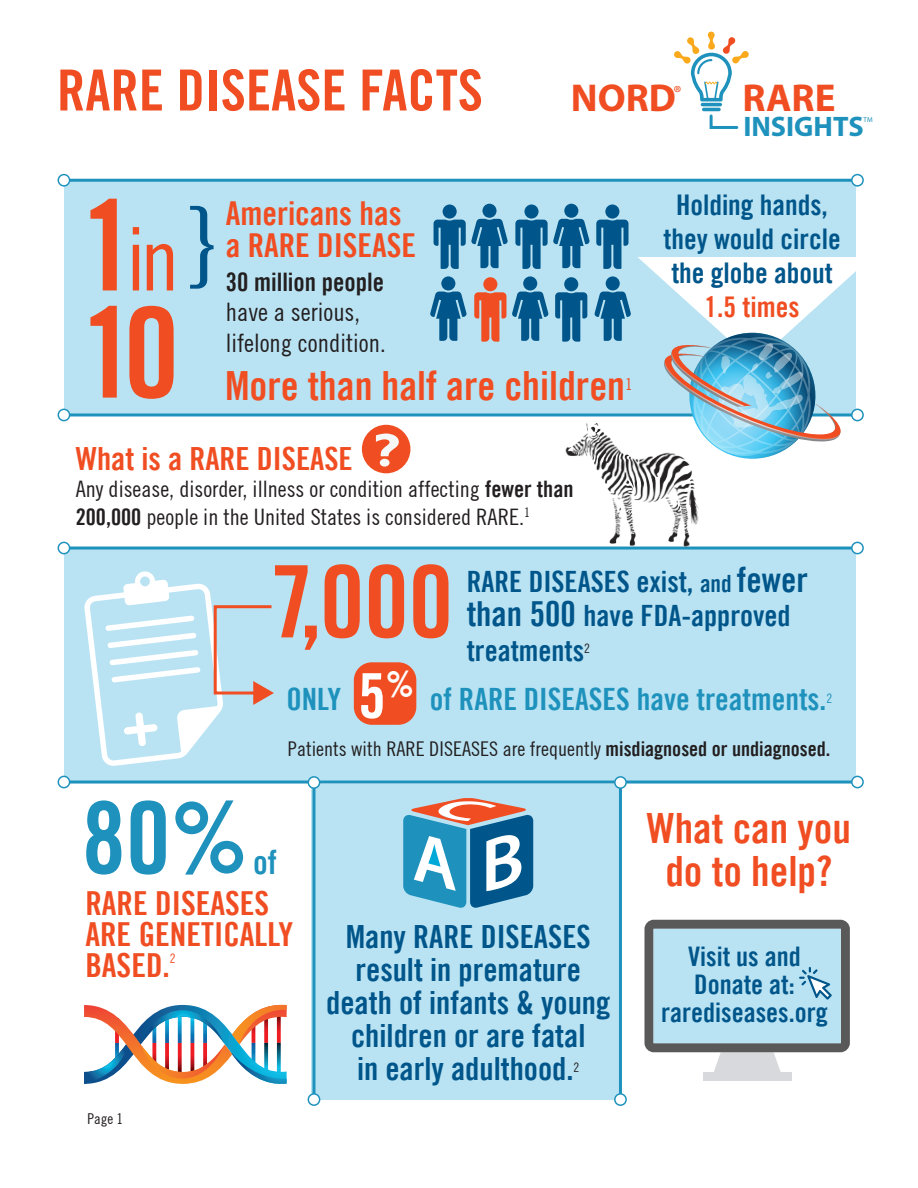
<style>
.page{position:relative;width:918px;height:1188px;background:#fff}
.page>*{position:absolute;margin:0;border:0;box-sizing:border-box;transform-origin:0 0}
.t1{font:125.4px "Trade Gothic Bold Cond Twenty";color:#f04e22}
.t2{font:99.9px "Trade Gothic Bold Cond Twenty";color:#f04e22}
.t3{font:99.9px "Trade Gothic Bold Cond Twenty";color:#1e92bc}
.t4{font:condensed 98.25px "Trade Gothic No.18";color:#00568a;scale:1.11 1}
.t5{font:condensed 87.75px "Trade Gothic No.18";color:#f04e22}
.t6{font:62.1px "Trade Gothic Bold Cond Twenty";color:#fff}
.t7{font:56.7px "Trade Gothic Bold Cond Twenty";color:#f04e22}
.t8{font:41.85px/43px "Trade Gothic Bold Cond Twenty";color:#f04e22;text-align:center}
.t9{font:40.2px "Trade Gothic Bold Cond Twenty";color:#f04e22}
.t10{font:700 39px "Myriad Pro";color:#f04e22}
.t11{font:33.15px/31px "Trade Gothic Bold Cond Twenty";color:#f04e22}
.t12{font:33.15px "Trade Gothic Bold Cond Twenty";color:#1e92bc}
.t13{font:33px/31.5px "Trade Gothic Bold Cond Twenty";color:#f04e22}
.t14{font:31.95px/33px "Trade Gothic Bold Cond Twenty";color:#00568a;text-align:center}
.t15{font:31.95px "Trade Gothic Bold Cond Twenty";color:#f04e22}
.t16{font:30.75px "Trade Gothic Bold Cond Twenty";color:#1e92bc}
.t17{font:29.4px/34.5px "Trade Gothic Bold Cond Twenty";color:#00568a}
.t18{font:28.5px/34.2px "Trade Gothic Bold Cond Twenty";color:#00568a;text-align:center}
.t19{font:28.5px "Trade Gothic Bold Cond Twenty";color:#f04e22}
.t20{font:700 28.35px "Myriad Pro";color:#1e92bc}
.t21{font:27px/27.9px "Trade Gothic Bold Cond Twenty";color:#00568a;text-align:center}
.t22{font:condensed 25.5px/30.6px "Trade Gothic No.18";color:#231f20}
.t23{font:25.5px "Trade Gothic Bold Cond Twenty";color:#231f20}
.t24{font:condensed 22.8px/27.3px "Trade Gothic No.18";color:#231f20}
.t25{font:condensed 20.4px "Trade Gothic No.18";color:#231f20}
.t26{font:condensed 16.65px "Trade Gothic No.18";color:#f04e22}
.t27{font:condensed 15px "Trade Gothic No.18";color:#231f20}
.t28{font:condensed 13.2px "Trade Gothic No.18";color:#f04e22}
.t29{font:condensed 13.2px "Trade Gothic No.18";color:#1e92bc}
.t30{font:condensed 13.2px "Trade Gothic No.18";color:#231f20}
.t31{font:7.05px "Myriad Pro";color:#1e92bc}
.s1{font-family:"Trade Gothic Bold Cond Twenty";font-stretch:normal;font-size:125.4px}
.s2{font-family:"Trade Gothic Bold Cond Twenty";font-stretch:normal}
.s3{font-size:23.85px}
.s4{font-size:34.5px}
</style>
<div class="page">
<div style="left:65px;top:549px;width:791px;height:233px;background:#b9e3f3"></div>
<div style="left:65px;top:182px;width:791px;height:232px;background:#b9e3f3"></div>
<div style="left:311px;top:784px;width:310px;height:316px;background:#b9e3f3"></div>
<svg style="left:84px;top:1004px;width:203px;height:80px"></svg>
<div style="left:354px;top:662px;width:62px;height:63px;background:#f04e22;border-radius:18px"></div>
<svg style="left:84px;top:571px;width:190px;height:195px"></svg>
<hr style="left:64px;top:179px;width:793px;height:3px;background:#1e92bc">
<svg style="left:58px;top:174px;width:12px;height:13px"></svg>
<svg style="left:851px;top:174px;width:13px;height:13px"></svg>
<hr style="left:64px;top:413px;width:793px;height:3px;background:#1e92bc">
<svg style="left:58px;top:409px;width:12px;height:12px"></svg>
<hr style="left:64px;top:781px;width:793px;height:3px;background:#1e92bc">
<svg style="left:58px;top:776px;width:12px;height:12px"></svg>
<svg style="left:851px;top:776px;width:13px;height:12px"></svg>
<hr style="left:64px;top:547px;width:793px;height:3px;background:#1e92bc">
<svg style="left:58px;top:542px;width:12px;height:12px"></svg>
<svg style="left:851px;top:542px;width:13px;height:12px"></svg>
<hr style="left:312px;top:783px;width:3px;height:317px;background:#1e92bc">
<svg style="left:308px;top:1093px;width:12px;height:13px"></svg>
<svg style="left:308px;top:776px;width:12px;height:13px"></svg>
<hr style="left:619px;top:783px;width:3px;height:317px;background:#1e92bc">
<svg style="left:614px;top:1093px;width:13px;height:13px"></svg>
<svg style="left:614px;top:776px;width:13px;height:13px"></svg>
<div style="left:362px;top:425px;width:48px;height:48px;background:#f04e22;border-radius:50%"></div>
<svg style="left:376px;top:434px;width:23px;height:33px"></svg>
<svg style="left:434px;top:204px;width:74px;height:65px"></svg>
<svg style="left:515px;top:204px;width:75px;height:65px"></svg>
<svg style="left:596px;top:204px;width:33px;height:65px"></svg>
<svg style="left:430px;top:276px;width:37px;height:65px"></svg>
<svg style="left:512px;top:276px;width:37px;height:65px"></svg>
<svg style="left:594px;top:276px;width:37px;height:65px"></svg>
<svg style="left:474px;top:277px;width:32px;height:65px"></svg>
<svg style="left:555px;top:277px;width:32px;height:65px"></svg>
<img style="left:559px;top:416px;width:143px;height:134px">
<svg style="left:403px;top:798px;width:130px;height:110px"></svg>
<div style="left:703px;top:1072px;width:88px;height:9px;background:#d8d9dd"></div>
<svg style="left:644px;top:920px;width:206px;height:157px"></svg>
<svg style="left:638px;top:257px;width:226px;height:208px"></svg>
<svg style="left:674px;top:31px;width:75px;height:70px"></svg>
<hr style="left:701px;top:103px;width:21px;height:3px;background:#1e92bc;border-radius:2px">
<hr style="left:702px;top:108px;width:19px;height:3px;background:#1e92bc;border-radius:2px">
<svg style="left:709px;top:114px;width:30px;height:15px"></svg>
<h3 class="t7" style="left:57px;top:56px;width:428px">RARE DISEASE FACTS</h3>
<h3 class="t10" style="left:571px;top:73px;width:112px">NORD<sup>®</sup></h3>
<h3 class="t10" style="left:743px;top:73px;width:95px">RARE</h3>
<p class="t20" style="left:743px;top:108px;width:122px">INSIGHTS</p>
<p class="t31" style="left:864px;top:115px;width:11px">TM</p>
<h3 class="t5" style="left:81px;top:207px;width:100px"><span class="s1">1</span>in</h3>
<h1 class="t1" style="left:81px;top:277px;width:100px">10</h1>
<h3 class="t4" style="left:185px;top:185px;width:29px">}</h3>
<h3 class="t13" style="left:226px;top:198px;width:192px">Americans has a RARE DISEASE</h3>
<p class="t23" style="left:226px;top:266px;width:160px">30 million people</p>
<p class="t22" style="left:226px;top:297px;width:162px">have a serious, lifelong condition.</p>
<h3 class="t9" style="left:225px;top:361px;width:402px">More than half are children</h3>
<p class="t26" style="left:625px;top:374px;width:9px">1</p>
<h3 class="t15" style="left:76px;top:439px;width:279px">What is a RARE DISEASE</h3>
<p class="t24" style="left:76px;top:475px;width:499px">Any disease, disorder, illness or condition affecting <span class="s2">fewer than<br>200,000</span> people in the United States is considered RARE.<sup>1</sup></p>
<p class="t18" style="left:663px;top:187px;width:179px">Holding hands, they would circle the globe about</p>
<p class="t19" style="left:705px;top:290px;width:96px">1.5 times</p>
<h2 class="t2" style="left:269px;top:541px;width:185px">7,000</h2>
<p class="t17" style="left:467px;top:564px;width:343px">RARE DISEASES exist, <span class="s3">and</span> <span class="s4">fewer than 500</span> have FDA-approved treatments<sup>2</sup></p>
<h3 class="t6" style="left:358px;top:658px;width:57px">5<sup>%</sup></h3>
<h3 class="t16" style="left:286px;top:680px;width:56px">ONLY</h3>
<h3 class="t16" style="left:430px;top:680px;width:398px">of RARE DISEASES have treatments.</h3>
<p class="t29" style="left:826px;top:690px;width:7px">2</p>
<p class="t25" style="left:288px;top:737px;width:544px">Patients with RARE DISEASES are frequently <span class="s2">misdiagnosed or undiagnosed.</span></p>
<h2 class="t3" style="left:82px;top:777px;width:168px">80%</h2>
<h3 class="t12" style="left:253px;top:842px;width:25px">of</h3>
<h3 class="t11" style="left:85px;top:887px;width:209px">RARE DISEASES<br>ARE GENETICALLY<br>BASED.</h3>
<p class="t28" style="left:170px;top:951px;width:7px">2</p>
<p class="t27" style="left:87px;top:1110px;width:37px">Page 1</p>
<h3 class="t14" style="left:326px;top:920px;width:286px">Many RARE DISEASES result in premature death of infants &amp; young children or are fatal<br>in early adulthood.</h3>
<p class="t30" style="left:574px;top:1060px;width:7px">2</p>
<h3 class="t8" style="left:647px;top:806px;width:206px">What can you do to help?</h3>
<p class="t21" style="left:661px;top:942px;width:168px">Visit us and<br>Donate at: rarediseases.org</p>
</div>
